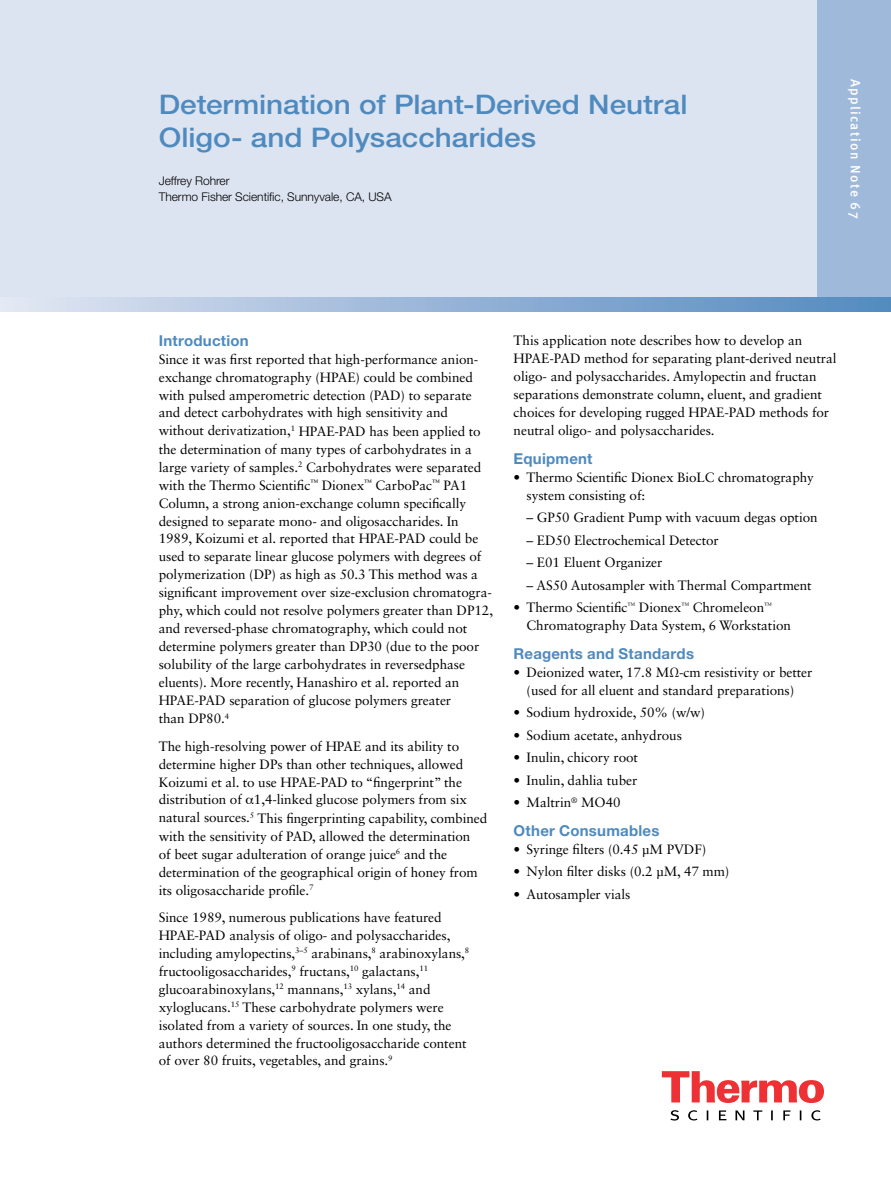
<style>
.page{position:relative;width:891px;height:1188px;background:#fff}
.page>*{position:absolute;margin:0;border:0;box-sizing:border-box;transform-origin:0 0}
.t1{font:500 27px/33px "Helvetica Neue LT Std";letter-spacing:-.005em;color:#4f8abe;scale:1.1 1}
.t2{font:700 15px "Helvetica Neue LT Std";letter-spacing:.015em;color:#4f8abe}
.t3{font:13.5px/18px "Sabon LT Std";letter-spacing:-.005em;color:#000}
.t4{font:500 13.5px "Meta OT";letter-spacing:.1em;color:#fff}
.t5{font:300 12px/16.5px "Helvetica Neue LT Std";letter-spacing:-.005em;color:#000}
</style>
<div class="page">
<div style="left:0;top:0;width:891px;height:303px;background:#dde4f1"></div>
<div style="left:817px;top:0;width:74px;height:303px;background:#9fb9da"></div>
<svg style="left:662px;top:1071px;width:162px;height:32px"></svg>
<svg style="left:670px;top:1110px;width:151px;height:11px"></svg>
<svg style="left:0;top:297px;width:891px;height:15px;background:#98b6d8"></svg>
<h1 class="t1" style="left:159px;top:87px;width:482px">Determination of Plant-Derived Neutral<br>Oligo- and Polysaccharides</h1>
<p class="t5" style="left:159px;top:172px;width:234px">Jeffrey Rohrer<br>Thermo Fisher Scientific, Sunnyvale, CA, USA</p>
<p class="t4" style="left:864px;top:79px;width:141px;rotate:90deg">Application Note 67</p>
<p class="t2" style="left:159px;top:331px;width:92px">Introduction</p>
<p class="t3" style="left:159px;top:350px;width:336px">Since it was first reported that high-performance anion&shy;exchange chromatography (HPAE) could be combined with pulsed amperometric detection (PAD) to separate and detect carbohydrates with high sensitivity and without derivatization,<sup>1</sup> HPAE-PAD has been applied to the determination of many types of carbohydrates in a large variety of samples.<sup>2</sup> Carbohydrates were separated with the Thermo Scientific<sup>™</sup> Dionex<sup>™</sup> CarboPac<sup>™</sup> PA1<br>Column, a strong anion-exchange column specifically designed to separate mono- and oligosaccharides. In 1989, Koizumi et al. reported that HPAE-PAD could be used to separate linear glucose polymers with degrees of polymerization (DP) as high as 50.3 This method was a significant improvement over size-exclusion chromatogra&shy;phy, which could not resolve polymers greater than DP12, and reversed-phase chromatography, which could not determine polymers greater than DP30 (due to the poor solubility of the large carbohydrates in reversedphase eluents). More recently, Hanashiro et al. reported an HPAE-PAD separation of glucose polymers greater<br>than DP80.<sup>4</sup></p>
<p class="t3" style="left:159px;top:737px;width:330px">The high-resolving power of HPAE and its ability to determine higher DPs than other techniques, allowed Koizumi et al. to use HPAE-PAD to “fingerprint” the distribution of 1,4-linked glucose polymers from six natural sources.<sup>5</sup> This fingerprinting capability, combined with the sensitivity of PAD, allowed the determination<br>of beet sugar adulteration of orange juice<sup>6</sup> and the determination of the geographical origin of honey from its oligosaccharide profile.<sup>7</sup></p>
<p class="t3" style="left:159px;top:908px;width:312px">Since 1989, numerous publications have featured HPAE-PAD analysis of oligo- and polysaccharides, including amylopectins,<sup>3–5</sup> arabinans,<sup>8</sup> arabinoxylans,<sup>8 </sup>fructooligosaccharides,<sup>9</sup> fructans,<sup>10</sup> galactans,<sup>11 </sup>glucoarabinoxylans,<sup>12</sup> mannans,<sup>13</sup> xylans,<sup>14</sup> and xyloglucans.<sup>15</sup> These carbohydrate polymers were isolated from a variety of sources. In one study, the authors determined the fructooligosaccharide content of over 80 fruits, vegetables, and grains.<sup>9</sup></p>
<p class="t3" style="left:514px;top:331px;width:324px">This application note describes how to develop an HPAE-PAD method for separating plant-derived neutral oligo- and polysaccharides. Amylopectin and fructan separations demonstrate column, eluent, and gradient choices for developing rugged HPAE-PAD methods for neutral oligo- and polysaccharides.</p>
<p class="t2" style="left:514px;top:449px;width:80px">Equipment</p>
<p class="t3" style="left:527px;top:468px;width:289px;text-indent:-13px">• Thermo Scientific Dionex BioLC chromatography system consisting of:</p>
<p class="t3" style="left:527px;top:508px;width:293px">– GP50 Gradient Pump with vacuum degas option</p>
<p class="t3" style="left:527px;top:531px;width:194px">– ED50 Electrochemical Detector</p>
<p class="t3" style="left:527px;top:553px;width:137px">– E01 Eluent Organizer</p>
<p class="t3" style="left:527px;top:576px;width:287px">– AS50 Autosampler with Thermal Compartment</p>
<p class="t3" style="left:527px;top:598px;width:266px;text-indent:-13px">• Thermo Scientific<sup>™</sup> Dionex<sup>™</sup> Chromeleon<sup>™<br></sup>Chromatography Data System, 6 Workstation</p>
<p class="t2" style="left:514px;top:644px;width:182px">Reagents and Standards</p>
<p class="t3" style="left:514px;top:663px;width:300px;text-align:center">• Deionized water, 17.8 MΩ-cm resistivity or better (used for all eluent and standard preparations)</p>
<p class="t3" style="left:514px;top:703px;width:193px">• Sodium hydroxide, 50% (w/w)</p>
<p class="t3" style="left:514px;top:726px;width:170px">• Sodium acetate, anhydrous</p>
<p class="t3" style="left:514px;top:748px;width:126px">• Inulin, chicory root</p>
<p class="t3" style="left:514px;top:771px;width:125px">• Inulin, dahlia tuber</p>
<p class="t3" style="left:514px;top:793px;width:108px">• Maltrin<sup>®</sup> MO40</p>
<p class="t2" style="left:514px;top:821px;width:147px">Other Consumables</p>
<p class="t3" style="left:514px;top:840px;width:194px">• Syringe filters (0.45 µM PVDF)</p>
<p class="t3" style="left:514px;top:862px;width:217px">• Nylon filter disks (0.2 µM, 47 mm)</p>
<p class="t3" style="left:514px;top:885px;width:118px">• Autosampler vials</p>
</div>
